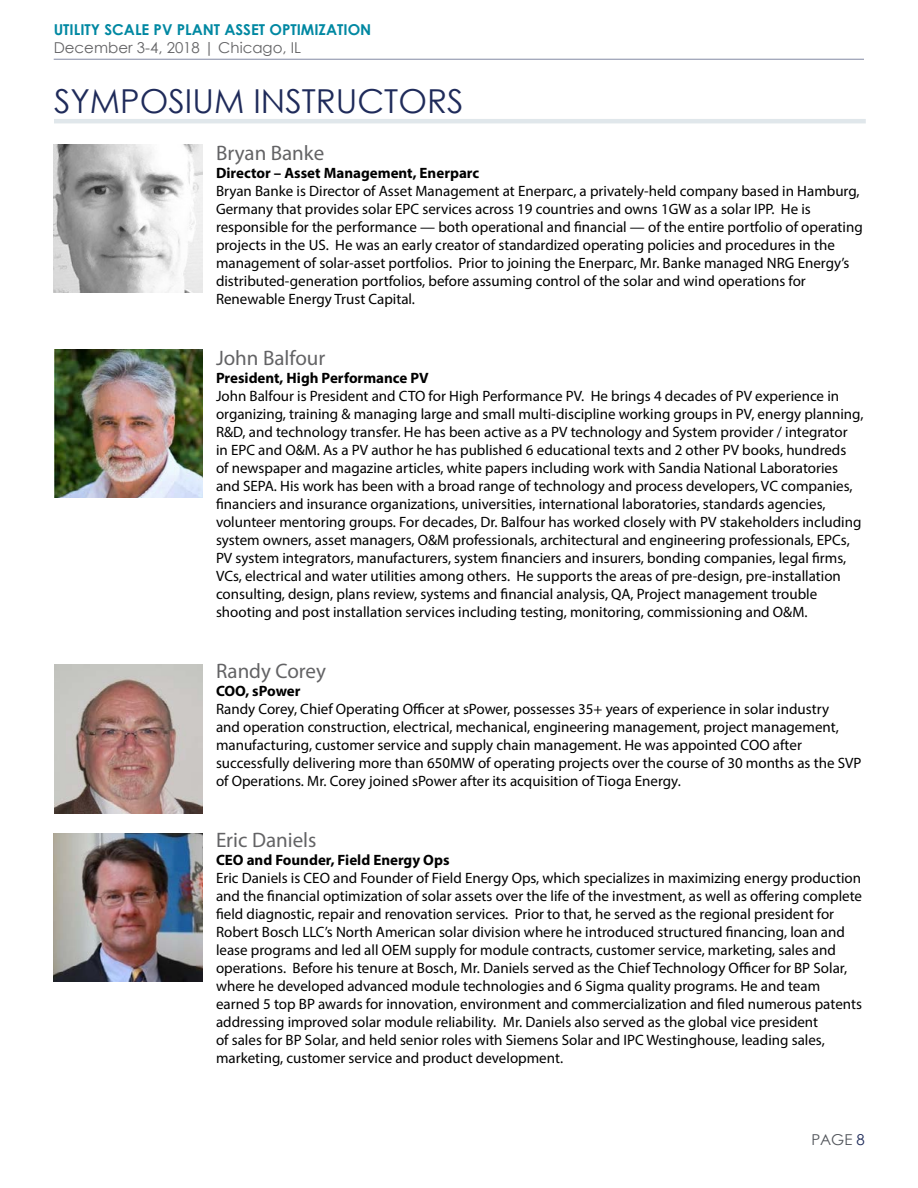
<style>
.page{position:relative;width:918px;height:1188px;background:#fff}
.page>*{position:absolute;margin:0;border:0;box-sizing:border-box;transform-origin:0 0}
.t1{font:33px "Century Gothic";color:#1f2b5a}
.t2{font:21px "Myriad Pro";color:#636365}
.t3{font:15px/18px "Myriad Pro";color:#000}
.t4{font:700 15px "Myriad Pro";color:#000}
.t5{font:700 15px "Century Gothic";color:#0088a2}
.t6{font:15px "Century Gothic";color:#636365}
.t7{font:15px "Century Gothic";color:#52555b}
.s1{color:#1f2b5a}
</style>
<div class="page">
<hr style="left:54px;top:59px;width:810px;height:1px;background:#1f2b5a">
<hr style="left:54px;top:119px;width:812px;height:4px;background:#e0e7eb">
<img style="left:54px;top:144px;width:148px;height:148px">
<img style="left:54px;top:349px;width:148px;height:149px">
<img style="left:54px;top:665px;width:149px;height:148px">
<img style="left:54px;top:833px;width:149px;height:149px">
<p class="t5" style="left:54px;top:19px;width:319px">UTILITY SCALE PV PLANT ASSET OPTIMIZATION</p>
<p class="t6" style="left:54px;top:37px;width:249px">December 3-4, 2018 | Chicago, IL</p>
<h1 class="t1" style="left:54px;top:78px;width:411px">SYMPOSIUM INSTRUCTORS</h1>
<h2 class="t2" style="left:216px;top:140px;width:110px">Bryan Banke</h2>
<p class="t4" style="left:216px;top:163px;width:265px">Director – Asset Management, Enerparc</p>
<p class="t3" style="left:216px;top:181px;width:648px">Bryan Banke is Director of Asset Management at Enerparc, a privately-held company based in Hamburg, Germany that provides solar EPC services across 19 countries and owns 1GW as a solar IPP. He is responsible for the performance — both operational and financial — of the entire portfolio of operating projects in the US. He was an early creator of standardized operating policies and procedures in the management of solar-asset portfolios. Prior to joining the Enerparc, Mr. Banke managed NRG Energy’s distributed-generation portfolios, before assuming control of the solar and wind operations for Renewable Energy Trust Capital.</p>
<h2 class="t2" style="left:216px;top:345px;width:111px">John Balfour</h2>
<p class="t4" style="left:216px;top:368px;width:214px">President, High Performance PV</p>
<p class="t3" style="left:216px;top:387px;width:649px">John Balfour is President and CTO for High Performance PV. He brings 4 decades of PV experience in organizing, training &amp; managing large and small multi-discipline working groups in PV, energy planning, R&amp;D, and technology transfer. He has been active as a PV technology and System provider / integrator<br>in EPC and O&amp;M. As a PV author he has published 6 educational texts and 2 other PV books, hundreds<br>of newspaper and magazine articles, white papers including work with Sandia National Laboratories and SEPA. His work has been with a broad range of technology and process developers, VC companies, financiers and insurance organizations, universities, international laboratories, standards agencies, volunteer mentoring groups. For decades, Dr. Balfour has worked closely with PV stakeholders including system owners, asset managers, O&amp;M professionals, architectural and engineering professionals, EPCs, PV system integrators, manufacturers, system financiers and insurers, bonding companies, legal firms, VCs, electrical and water utilities among others. He supports the areas of pre-design, pre-installation consulting, design, plans review, systems and financial analysis, QA, Project management trouble shooting and post installation services including testing, monitoring, commissioning and O&amp;M.</p>
<h2 class="t2" style="left:216px;top:658px;width:112px">Randy Corey</h2>
<p class="t4" style="left:216px;top:681px;width:86px">COO, sPower</p>
<p class="t3" style="left:216px;top:700px;width:647px">Randy Corey, Chief Operating Officer at sPower, possesses 35+ years of experience in solar industry<br>and operation construction, electrical, mechanical, engineering management, project management, manufacturing, customer service and supply chain management. He was appointed COO after successfully delivering more than 650MW of operating projects over the course of 30 months as the SVP of Operations. Mr. Corey joined sPower after its acquisition of Tioga Energy.</p>
<h2 class="t2" style="left:216px;top:827px;width:102px">Eric Daniels</h2>
<p class="t4" style="left:216px;top:851px;width:235px">CEO and Founder, Field Energy Ops</p>
<p class="t3" style="left:216px;top:869px;width:648px">Eric Daniels is CEO and Founder of Field Energy Ops, which specializes in maximizing energy production and the financial optimization of solar assets over the life of the investment, as well as offering complete field diagnostic, repair and renovation services. Prior to that, he served as the regional president for Robert Bosch LLC’s North American solar division where he introduced structured financing, loan and lease programs and led all OEM supply for module contracts, customer service, marketing, sales and operations. Before his tenure at Bosch, Mr. Daniels served as the Chief Technology Officer for BP Solar, where he developed advanced module technologies and 6 Sigma quality programs. He and team earned 5 top BP awards for innovation, environment and commercialization and filed numerous patents addressing improved solar module reliability. Mr. Daniels also served as the global vice president<br>of sales for BP Solar, and held senior roles with Siemens Solar and IPC Westinghouse, leading sales, marketing, customer service and product development.</p>
<p class="t7" style="left:811px;top:1129px;width:55px">PAGE <span class="s1">8</span></p>
</div>
